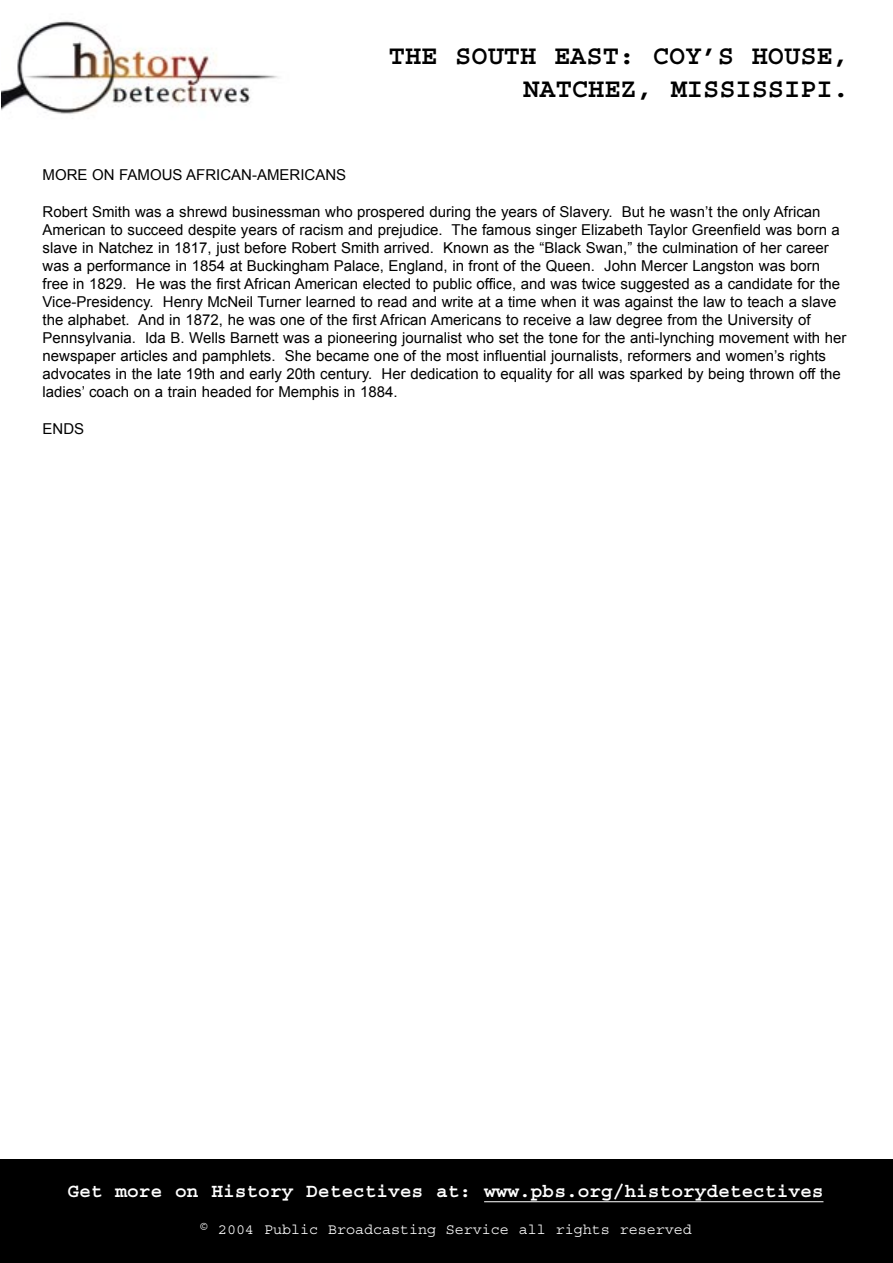
<style>
.page{position:relative;width:893px;height:1263px;background:#fff}
.page>*{position:absolute;margin:0;border:0;box-sizing:border-box;transform-origin:0 0}
.t1{font:700 27px/32.5px "Courier";color:#000;text-align:right}
.t2{font:700 19.5px "Courier";color:#fff}
.Plain_Text{font:15px/18px "Arial";color:#000}
.t3{font:15px "Courier";color:#fff}
</style>
<div class="page">
<img style="left:1px;top:20px;width:277px;height:94px">
<div style="left:0;top:1159px;width:893px;height:104px;background:#000"></div>
<hr style="left:484px;top:1201px;width:339px;height:1px;background:#fff">
<p class="t1" style="left:389px;top:40px;width:462px">THE SOUTH EAST: COY’S HOUSE,<br>NATCHEZ, MISSISSIPI.</p>
<p class="Plain_Text" style="left:43px;top:166px;width:305px">MORE ON FAMOUS AFRICAN-AMERICANS</p>
<p class="Plain_Text" style="left:43px;top:202px;width:805px">Robert Smith was a shrewd businessman who prospered during the years of Slavery. But he wasn’t the only African American to succeed despite years of racism and prejudice. The famous singer Elizabeth Taylor Greenfield was born a slave in Natchez in 1817, just before Robert Smith arrived. Known as the “Black Swan,” the culmination of her career was a performance in 1854 at Buckingham Palace, England, in front of the Queen. John Mercer Langston was born free in 1829. He was the first African American elected to public office, and was twice suggested as a candidate for the Vice-Presidency. Henry McNeil Turner learned to read and write at a time when it was against the law to teach a slave the alphabet. And in 1872, he was one of the first African Americans to receive a law degree from the University of Pennsylvania. Ida B. Wells Barnett was a pioneering journalist who set the tone for the anti-lynching movement with her newspaper articles and pamphlets. She became one of the most influential journalists, reformers and women’s rights advocates in the late 19th and early 20th century. Her dedication to equality for all was sparked by being thrown off the ladies’ coach on a train headed for Memphis in 1884.</p>
<p class="Plain_Text" style="left:43px;top:419px;width:43px">ENDS</p>
<h2 class="t2" style="left:68px;top:1181px;width:757px">Get more on History Detectives at: www.pbs.org/historydetectives</h2>
<p class="t3" style="left:199px;top:1221px;width:494px">© 2004 Public Broadcasting Service all rights reserved</p>
</div>
